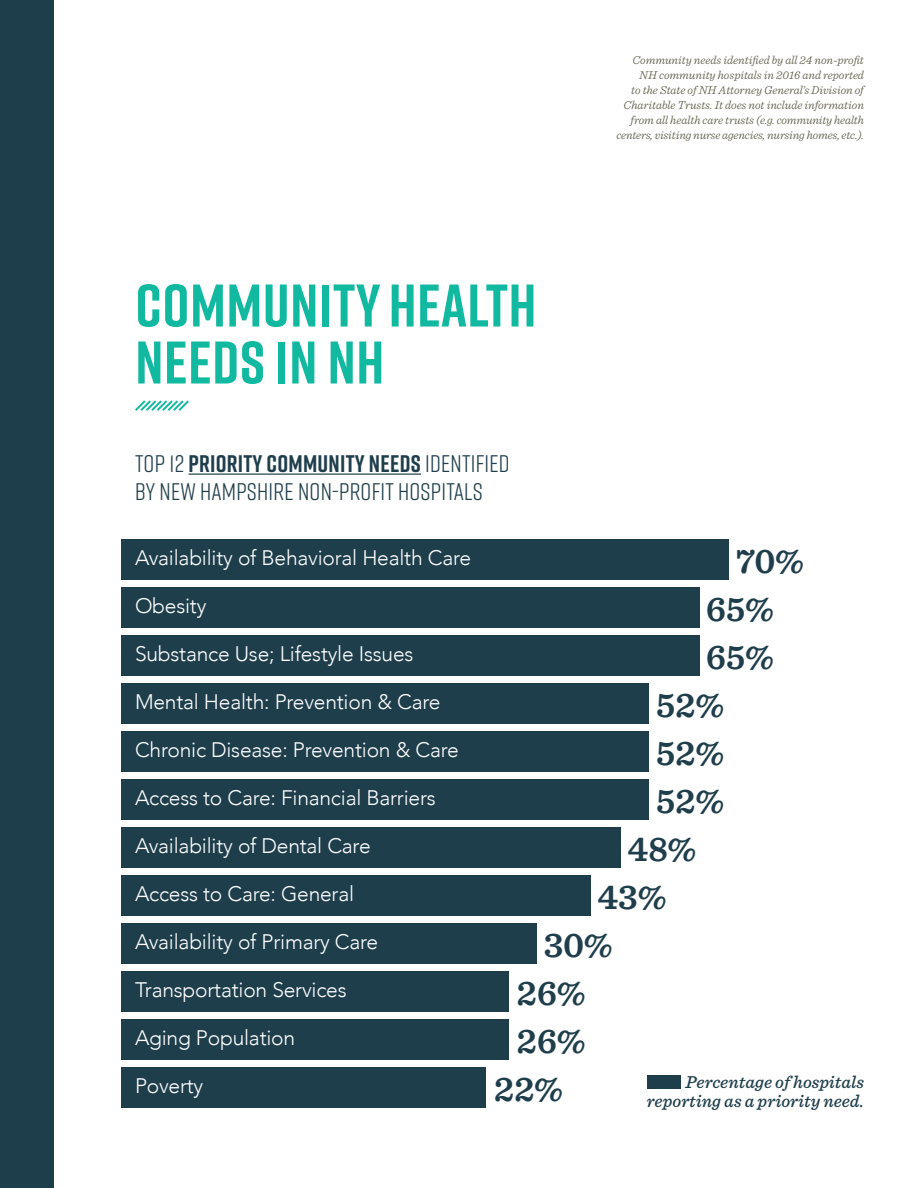
<style>
.page{position:relative;width:918px;height:1188px;background:#fff}
.page>*{position:absolute;margin:0;border:0;box-sizing:border-box;transform-origin:0 0}
.t1{font:700 60px/57px "Rift";letter-spacing:.01em;color:#11b9a0}
.t2{font:600 36px "Sentinel";letter-spacing:-.01em;color:#1f3e4c}
.t3{font:24px/28.5px "Rift";letter-spacing:.01em;color:#1f3e4c}
.t4{font:300 21px "Avenir";letter-spacing:-.01em;color:#fff}
.t5{font:italic 500 18px/19.5px "Sentinel";color:#1f3e4c;text-align:right}
.t6{font:italic 300 12px/15px "Sentinel";color:#5a5944;text-align:right}
.s1{font-weight:700}
</style>
<div class="page">
<div style="left:122px;top:539px;width:607px;height:41px;background:#1f3e4c"></div>
<div style="left:0;top:0;width:54px;height:1188px;background:#1f3e4c"></div>
<hr style="left:188px;top:474px;width:233px;height:1px;background:#1f3e4c">
<svg style="left:135px;top:400px;width:54px;height:11px"></svg>
<div style="left:122px;top:587px;width:578px;height:41px;background:#1f3e4c"></div>
<div style="left:122px;top:635px;width:578px;height:41px;background:#1f3e4c"></div>
<div style="left:122px;top:683px;width:527px;height:41px;background:#1f3e4c"></div>
<div style="left:122px;top:731px;width:527px;height:41px;background:#1f3e4c"></div>
<div style="left:122px;top:779px;width:527px;height:41px;background:#1f3e4c"></div>
<div style="left:122px;top:827px;width:499px;height:41px;background:#1f3e4c"></div>
<div style="left:122px;top:875px;width:469px;height:41px;background:#1f3e4c"></div>
<div style="left:122px;top:923px;width:415px;height:41px;background:#1f3e4c"></div>
<div style="left:122px;top:971px;width:387px;height:41px;background:#1f3e4c"></div>
<div style="left:122px;top:1019px;width:387px;height:41px;background:#1f3e4c"></div>
<div style="left:122px;top:1067px;width:364px;height:41px;background:#1f3e4c"></div>
<div style="left:647px;top:1075px;width:34px;height:14px;background:#1f3e4c"></div>
<h1 class="t1" style="left:135px;top:276px;width:403px">COMMUNITY HEALTH<br>NEEDS IN NH</h1>
<p class="t3" style="left:135px;top:448px;width:376px">TOP 12 <span class="s1">PRIORITY COMMUNITY NEEDS</span> IDENTIFIED<br>BY NEW HAMPSHIRE NON-PROFIT HOSPITALS</p>
<p class="t6" style="left:616px;top:51px;width:249px">Community needs identified by all 24 non-profit NH community hospitals in 2016 and reported<br>to the State of NH Attorney General’s Division of Charitable Trusts. It does not include information from all health care trusts (e.g. community health centers, visiting nurse agencies, nursing homes, etc.).</p>
<p class="t4" style="left:135px;top:545px;width:338px">Availability of Behavioral Health Care</p>
<h2 class="t2" style="left:736px;top:533px;width:70px">70%</h2>
<p class="t4" style="left:135px;top:593px;width:73px">Obesity</p>
<h2 class="t2" style="left:706px;top:581px;width:70px">65%</h2>
<p class="t4" style="left:135px;top:641px;width:280px">Substance Use; Lifestyle Issues</p>
<h2 class="t2" style="left:706px;top:629px;width:70px">65%</h2>
<p class="t4" style="left:135px;top:689px;width:307px">Mental Health: Prevention &amp; Care</p>
<h2 class="t2" style="left:656px;top:677px;width:70px">52%</h2>
<p class="t4" style="left:135px;top:737px;width:325px">Chronic Disease: Prevention &amp; Care</p>
<h2 class="t2" style="left:656px;top:725px;width:70px">52%</h2>
<p class="t4" style="left:135px;top:785px;width:302px">Access to Care: Financial Barriers</p>
<h2 class="t2" style="left:656px;top:773px;width:70px">52%</h2>
<p class="t4" style="left:135px;top:833px;width:237px">Availability of Dental Care</p>
<h2 class="t2" style="left:627px;top:821px;width:71px">48%</h2>
<p class="t4" style="left:135px;top:881px;width:221px">Access to Care: General</p>
<h2 class="t2" style="left:598px;top:869px;width:71px">43%</h2>
<p class="t4" style="left:135px;top:929px;width:245px">Availability of Primary Care</p>
<h2 class="t2" style="left:544px;top:917px;width:71px">30%</h2>
<p class="t4" style="left:135px;top:977px;width:213px">Transportation Services</p>
<h2 class="t2" style="left:517px;top:965px;width:71px">26%</h2>
<p class="t4" style="left:135px;top:1025px;width:162px">Aging Population</p>
<h2 class="t2" style="left:517px;top:1013px;width:71px">26%</h2>
<p class="t4" style="left:135px;top:1073px;width:70px">Poverty</p>
<h2 class="t2" style="left:494px;top:1061px;width:71px">22%</h2>
<p class="t5" style="left:647px;top:1071px;width:219px">Percentage of hospitals reporting as a priority need.</p>
</div>
